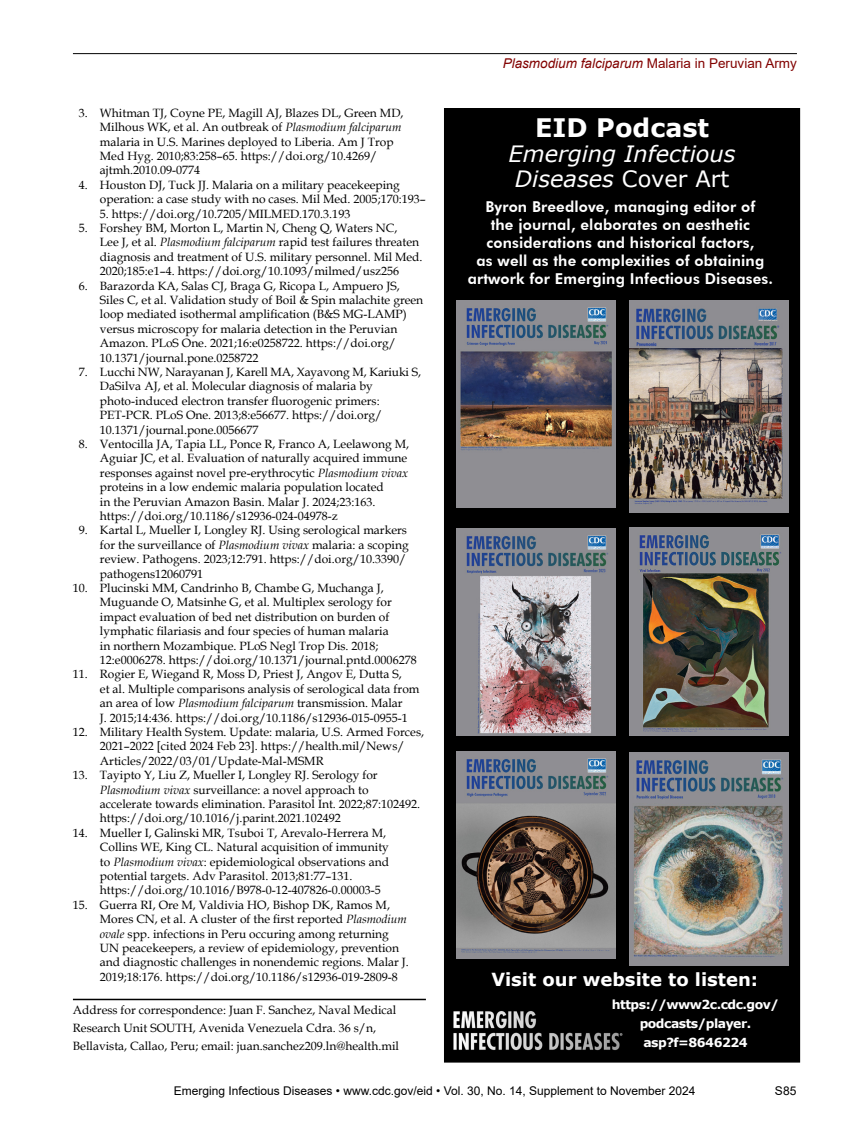
<style>
.page{position:relative;width:851px;height:1134px;background:#fff}
.page>*{position:absolute;margin:0;border:0;box-sizing:border-box;transform-origin:0 0}
.t1{font:700 25.5px "Verdana";color:#fff}
.t2{font:italic 22.5px/24.9px "Verdana";color:#fff}
.t3{font:700 18px "Verdana";color:#fff}
.t4{font:800 15px/18px "Futura BT";letter-spacing:.01em;color:#fff;text-align:center}
.t5{font:13.5px "Arial";color:#820200}
.t6{font:700 12.45px/18.9px "Verdana";letter-spacing:-.04em;color:#fff;text-align:center}
.t7{font:12px/14.4px "Book Antiqua";color:#000}
.t8{font:12px "Arial";color:#000}
.s1{font-style:italic}
.s2{font-style:normal}
</style>
<div class="page">
<hr style="left:73px;top:53px;width:723px;height:1px;background:#000">
<hr style="left:73px;top:999px;width:353px;height:1px;background:#000">
<div style="left:444px;top:109px;width:355px;height:953px;background:#000"></div>
<div style="left:444px;top:108px;width:356px;height:955px;border:2px solid #000"></div>
<img style="left:453px;top:1011px;width:170px;height:40px">
<img style="left:456px;top:528px;width:159px;height:208px">
<img style="left:456px;top:300px;width:159px;height:208px">
<img style="left:629px;top:300px;width:159px;height:212px">
<img style="left:629px;top:752px;width:159px;height:213px">
<img style="left:456px;top:751px;width:159px;height:208px">
<img style="left:629px;top:528px;width:159px;height:208px">
<p class="t5" style="left:502px;top:54px;width:296px"><span class="s1">Plasmodium falciparum</span> Malaria in Peruvian Army</p>
<p class="t7" style="left:100px;top:105px;width:305px;text-indent:-21px">3. Whitman TJ, Coyne PE, Magill AJ, Blazes DL, Green MD, Milhous WK, et al. An outbreak of <span class="s1">Plasmodium falciparum </span>malaria in U.S. Marines deployed to Liberia. Am J Trop Med Hyg. 2010;83:258–65. https://doi.org/10.4269/ ajtmh.2010.09-0774</p>
<p class="t7" style="left:100px;top:177px;width:327px;text-indent:-21px">4. Houston DJ, Tuck JJ. Malaria on a military peacekeeping operation: a case study with no cases. Mil Med. 2005;170:193–</p>
<p class="t7" style="left:100px;top:206px;width:252px">5. https://doi.org/10.7205/MILMED.170.3.193</p>
<p class="t7" style="left:100px;top:220px;width:324px;text-indent:-21px">5. Forshey BM, Morton L, Martin N, Cheng Q, Waters NC,<br>Lee J, et al. <span class="s1">Plasmodium falciparum</span> rapid test failures threaten diagnosis and treatment of U.S. military personnel. Mil Med.<br>2020;185:e1–4. https://doi.org/10.1093/milmed/usz256</p>
<p class="t7" style="left:100px;top:278px;width:325px;text-indent:-21px">6. Barazorda KA, Salas CJ, Braga G, Ricopa L, Ampuero JS, Siles C, et al. Validation study of Boil &amp; Spin malachite green loop mediated isothermal amplification (B&amp;S MG-LAMP) versus microscopy for malaria detection in the Peruvian Amazon. PLoS One. 2021;16:e0258722. https://doi.org/ 10.1371/journal.pone.0258722</p>
<p class="t7" style="left:100px;top:364px;width:322px;text-indent:-21px">7. Lucchi NW, Narayanan J, Karell MA, Xayavong M, Kariuki S, DaSilva AJ, et al. Molecular diagnosis of malaria by photo-induced electron transfer fluorogenic primers:<br>PET-PCR. PLoS One. 2013;8:e56677. https://doi.org/ 10.1371/journal.pone.0056677</p>
<p class="t7" style="left:100px;top:436px;width:311px;text-indent:-21px">8. Ventocilla JA, Tapia LL, Ponce R, Franco A, Leelawong M, Aguiar JC, et al. Evaluation of naturally acquired immune responses against novel pre-erythrocytic <span class="s1">Plasmodium vivax </span>proteins in a low endemic malaria population located<br>in the Peruvian Amazon Basin. Malar J. 2024;23:163. https://doi.org/10.1186/s12936-024-04978-z</p>
<p class="t7" style="left:100px;top:523px;width:310px;text-indent:-21px">9. Kartal L, Mueller I, Longley RJ. Using serological markers for the surveillance of <span class="s1">Plasmodium vivax</span> malaria: a scoping review. Pathogens. 2023;12:791. https://doi.org/10.3390/ pathogens12060791</p>
<p class="t7" style="left:100px;top:580px;width:318px;text-indent:-27px">10. Plucinski MM, Candrinho B, Chambe G, Muchanga J, Muguande O, Matsinhe G, et al. Multiplex serology for impact evaluation of bed net distribution on burden of lymphatic filariasis and four species of human malaria<br>in northern Mozambique. PLoS Negl Trop Dis. 2018; 12:e0006278. https://doi.org/10.1371/journal.pntd.0006278</p>
<p class="t7" style="left:100px;top:667px;width:321px;text-indent:-27px">11. Rogier E, Wiegand R, Moss D, Priest J, Angov E, Dutta S,<br>et al. Multiple comparisons analysis of serological data from an area of low <span class="s1">Plasmodium falciparum</span> transmission. Malar<br>J. 2015;14:436. https://doi.org/10.1186/s12936-015-0955-1</p>
<p class="t7" style="left:100px;top:724px;width:325px;text-indent:-27px">12. Military Health System. Update: malaria, U.S. Armed Forces,<br>2021–2022 [cited 2024 Feb 23]. https://health.mil/News/<br>Articles/2022/03/01/Update-Mal-MSMR</p>
<p class="t7" style="left:100px;top:768px;width:321px;text-indent:-27px">13. Tayipto Y, Liu Z, Mueller I, Longley RJ. Serology for <span class="s1">Plasmodium vivax</span> surveillance: a novel approach to accelerate towards elimination. Parasitol Int. 2022;87:102492. https://doi.org/10.1016/j.parint.2021.102492</p>
<p class="t7" style="left:100px;top:825px;width:290px;text-indent:-27px">14. Mueller I, Galinski MR, Tsuboi T, Arevalo-Herrera M, Collins WE, King CL. Natural acquisition of immunity to <span class="s1">Plasmodium vivax</span>: epidemiological observations and potential targets. Adv Parasitol. 2013;81:77–131. https://doi.org/10.1016/B978-0-12-407826-0.00003-5</p>
<p class="t7" style="left:100px;top:897px;width:310px;text-indent:-27px">15. Guerra RI, Ore M, Valdivia HO, Bishop DK, Ramos M, Mores CN, et al. A cluster of the first reported <span class="s1">Plasmodium ovale</span> spp. infections in Peru occuring among returning UN peacekeepers, a review of epidemiology, prevention and diagnostic challenges in nonendemic regions. Malar J.<br>2019;18:176. https://doi.org/10.1186/s12936-019-2809-8</p>
<p class="t7" style="left:73px;top:1000px;width:327px;line-height:18px">Address for correspondence: Juan F. Sanchez, Naval Medical<br>Research Unit SOUTH, Avenida Venezuela Cdra. 36 s/n,<br>Bellavista, Callao, Peru; email: juan.sanchez209.ln@health.mil</p>
<p class="t8" style="left:174px;top:1083px;width:523px">Emerging Infectious Diseases • www.cdc.gov/eid • Vol. 30, No. 14, Supplement to November 2024</p>
<p class="t8" style="left:775px;top:1083px;width:23px">S85</p>
<h1 class="t1" style="left:535px;top:110px;width:176px">EID Podcast</h1>
<h2 class="t2" style="left:508px;top:141px;width:228px">Emerging Infectious<br>Diseases <span class="s2">Cover Art</span></h2>
<p class="t4" style="left:468px;top:197px;width:307px">Byron Breedlove, managing editor of<br>the journal, elaborates on aesthetic considerations and historical factors,<br>as well as the complexities of obtaining artwork for Emerging Infectious Diseases.</p>
<h3 class="t3" style="left:491px;top:967px;width:268px">Visit our website to listen:</h3>
<p class="t6" style="left:612px;top:995px;width:169px">https://www2c.cdc.gov/ podcasts/player. asp?f=8646224</p>
</div>
